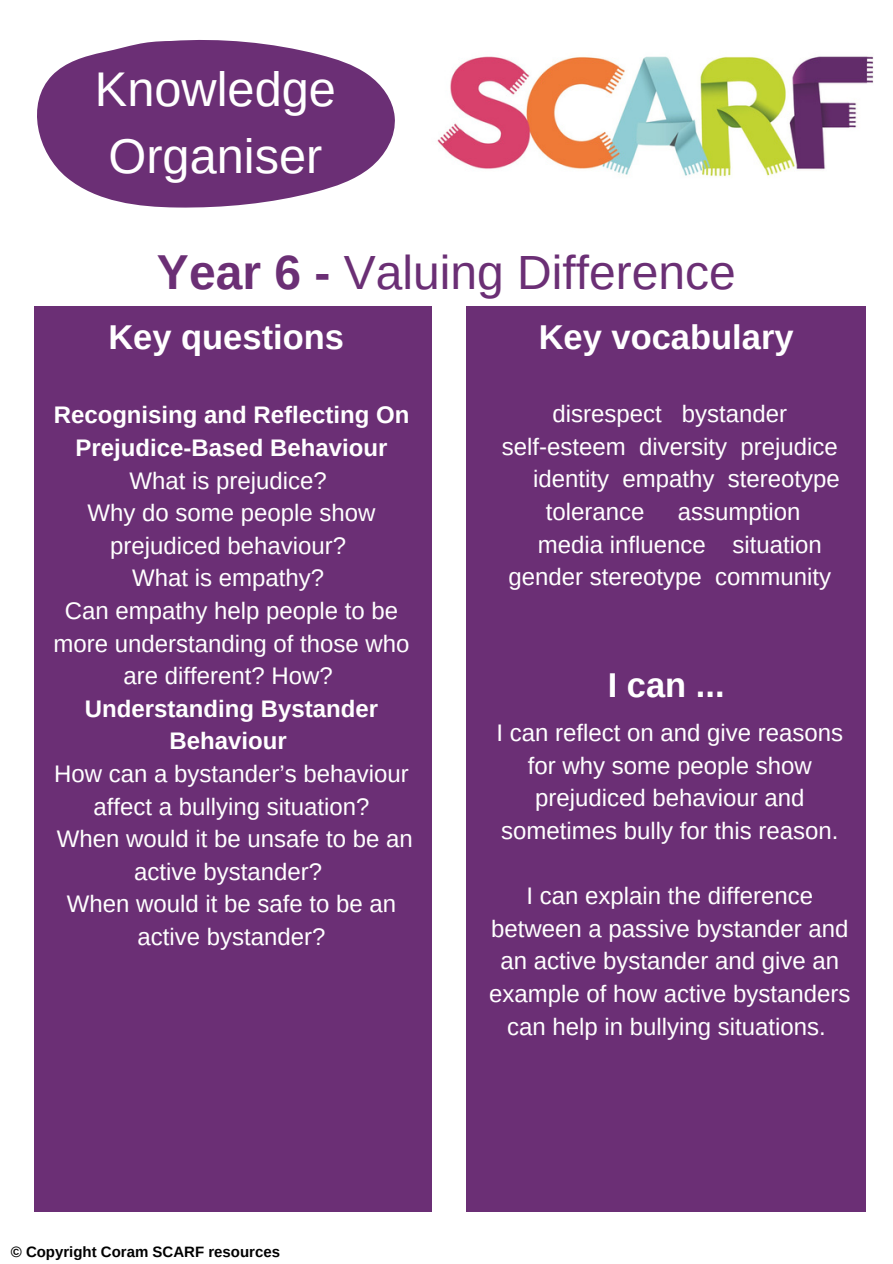
<style>
.page{position:relative;width:893px;height:1264px;background:#fff}
.page>*{position:absolute;margin:0;border:0;box-sizing:border-box;transform-origin:0 0}
.t1{font:48.75px/67.5px "Arimo";color:#fff}
.t2{font:48px "Arimo";color:#6b2f75}
.t3{font:700 34.5px "Arimo";color:#fff}
.t4{font:24px/32.5px "Arimo";color:#fff;text-align:center}
.t5{font:700 24px/32.5px "Arimo";color:#fff;text-align:center}
.t6{font:700 15px "Arimo";color:#000}
.s1{font-weight:700}
</style>
<div class="page">
<svg style="left:37px;top:39px;width:358px;height:169px;fill:#6b2f75"></svg>
<img style="left:437px;top:56px;width:437px;height:121px">
<div style="left:34px;top:306px;width:397px;height:905px;background:#6b2f75"></div>
<div style="left:466px;top:306px;width:399px;height:905px;background:#6b2f75"></div>
<h1 class="t1" style="left:95px;top:55px;width:242px">Knowledge<br>Organiser</h1>
<h2 class="t2" style="left:157px;top:245px;width:580px"><span class="s1">Year 6 -</span> Valuing Difference</h2>
<h3 class="t3" style="left:108px;top:318px;width:237px">Key questions</h3>
<h3 class="t3" style="left:538px;top:318px;width:256px">Key vocabulary</h3>
<p class="t5" style="left:54px;top:398px;width:357px">Recognising and Reflecting On<br>Prejudice-Based Behaviour</p>
<p class="t4" style="left:54px;top:464px;width:357px">What is prejudice?<br>Why do some people show prejudiced behaviour?<br>What is empathy?<br>Can empathy help people to be more understanding of those who are different? How?</p>
<p class="t5" style="left:85px;top:692px;width:295px">Understanding Bystander<br>Behaviour</p>
<p class="t4" style="left:54px;top:757px;width:360px">How can a bystander’s behaviour affect a bullying situation?<br>When would it be unsafe to be an active bystander?<br>When would it be safe to be an active bystander?</p>
<p class="t4" style="left:552px;top:397px;width:236px">disrespect bystander</p>
<p class="t4" style="left:501px;top:430px;width:337px">self-esteem diversity prejudice</p>
<p class="t4" style="left:533px;top:463px;width:308px">identity empathy stereotype</p>
<p class="t4" style="left:545px;top:495px;width:100px">tolerance</p>
<p class="t4" style="left:677px;top:495px;width:124px">assumption</p>
<p class="t4" style="left:537px;top:528px;width:285px">media influence situation</p>
<p class="t4" style="left:508px;top:560px;width:324px">gender stereotype community</p>
<h3 class="t3" style="left:607px;top:666px;width:118px">I can ...</h3>
<p class="t4" style="left:496px;top:716px;width:348px">I can reflect on and give reasons for why some people show prejudiced behaviour and sometimes bully for this reason.</p>
<p class="t4" style="left:489px;top:879px;width:363px">I can explain the difference between a passive bystander and an active bystander and give an example of how active bystanders can help in bullying situations.</p>
<p class="t6" style="left:11px;top:1243px;width:271px">© Copyright Coram SCARF resources</p>
</div>
